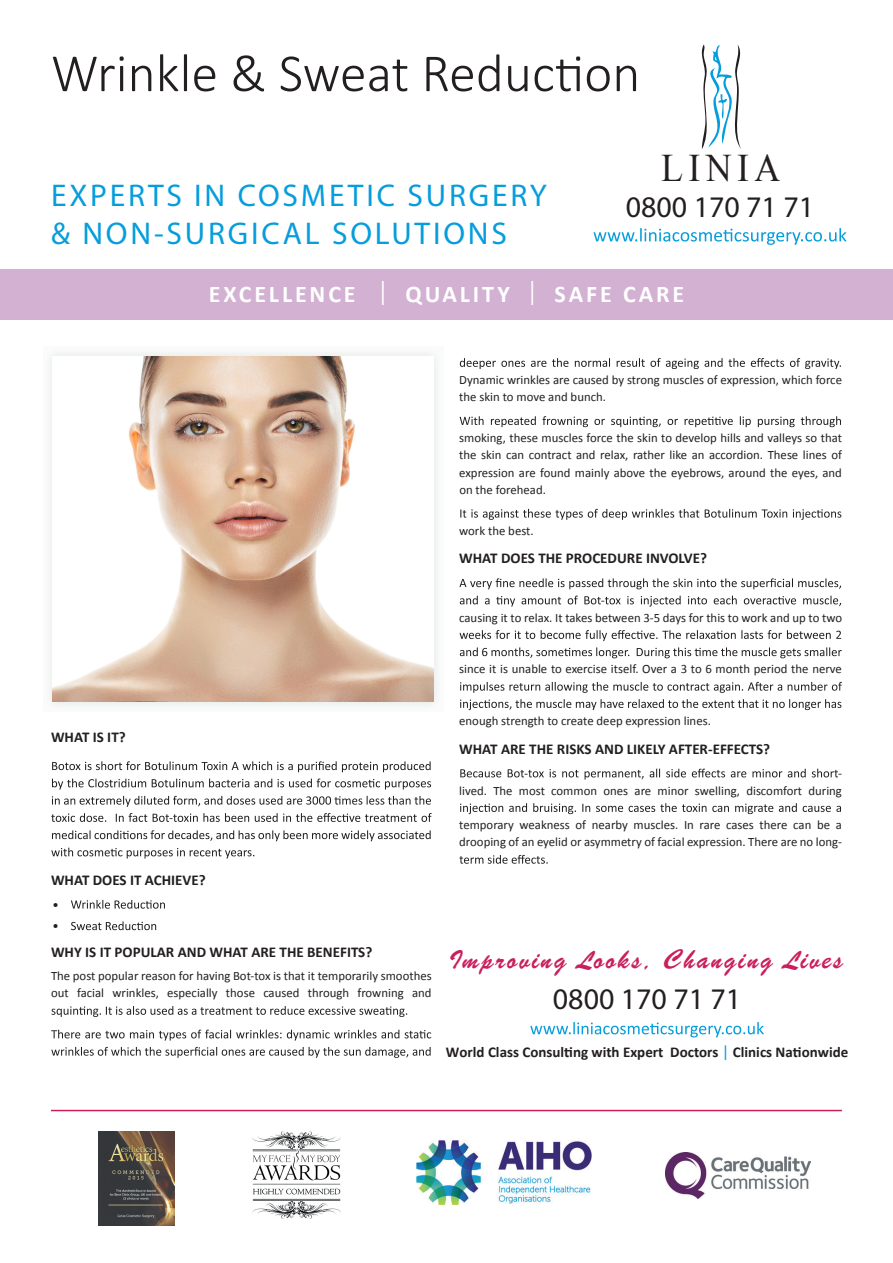
<style>
.page{position:relative;width:893px;height:1263px;background:#fff}
.page>*{position:absolute;margin:0;border:0;box-sizing:border-box;transform-origin:0 0}
.t1{font:39px "Times New Roman";letter-spacing:.15em;color:#231f20;scale:.92 1}
.t2{font:31.5px/37.8px "Myriad Pro";letter-spacing:.09em;color:#069ddc}
.t3{font:30px "Myriad Pro";color:#231f20}
.t4{font:26.25px "Brush Script BT";letter-spacing:.095em;color:#ca1f5c}
.t5{font:700 24px "Calibri";letter-spacing:.12em;color:#fff}
.t6{font:700 15px "Calibri";color:#231f20}
.t7{font:12.75px/17.2px "Calibri";color:#231f20}
.s1{font-family:"Myriad Pro";font-weight:400}
.s2{font-weight:400;font-size:16.5px;color:#069ddc}
</style>
<div class="page">
<div style="left:43px;top:346px;width:401px;height:365px;background:#f6f7f7"></div>
<svg style="left:53px;top:54px;width:583px;height:37px"></svg>
<svg style="left:52px;top:761px;width:379px;height:11px"></svg>
<svg style="left:52px;top:778px;width:379px;height:11px"></svg>
<svg style="left:52px;top:796px;width:379px;height:11px"></svg>
<svg style="left:51px;top:813px;width:381px;height:9px"></svg>
<svg style="left:52px;top:830px;width:379px;height:11px"></svg>
<svg style="left:51px;top:848px;width:203px;height:10px"></svg>
<svg style="left:71px;top:900px;width:94px;height:9px"></svg>
<svg style="left:71px;top:921px;width:85px;height:9px"></svg>
<svg style="left:52px;top:1006px;width:355px;height:11px"></svg>
<svg style="left:51px;top:1029px;width:380px;height:11px"></svg>
<svg style="left:51px;top:1047px;width:380px;height:11px"></svg>
<svg style="left:701px;top:45px;width:40px;height:104px"></svg>
<svg style="left:594px;top:228px;width:252px;height:17px"></svg>
<svg style="left:460px;top:358px;width:381px;height:11px"></svg>
<svg style="left:460px;top:416px;width:381px;height:11px"></svg>
<svg style="left:460px;top:509px;width:381px;height:11px"></svg>
<svg style="left:459px;top:578px;width:382px;height:11px"></svg>
<svg style="left:460px;top:596px;width:381px;height:11px"></svg>
<svg style="left:460px;top:630px;width:381px;height:11px"></svg>
<svg style="left:460px;top:647px;width:382px;height:11px"></svg>
<svg style="left:460px;top:682px;width:382px;height:11px"></svg>
<svg style="left:460px;top:699px;width:381px;height:11px"></svg>
<svg style="left:460px;top:769px;width:381px;height:11px"></svg>
<svg style="left:460px;top:803px;width:381px;height:11px"></svg>
<svg style="left:459px;top:855px;width:89px;height:9px"></svg>
<img style="left:99px;top:1131px;width:75px;height:94px">
<img style="left:252px;top:1131px;width:89px;height:88px">
<img style="left:417px;top:1140px;width:174px;height:64px">
<img style="left:665px;top:1153px;width:145px;height:45px">
<hr style="left:51px;top:1110px;width:791px;height:1px;background:#ca1f5c">
<svg style="left:530px;top:1022px;width:234px;height:15px"></svg>
<div style="left:0;top:269px;width:893px;height:50px;background:#d2b1d3"></div>
<img style="left:53px;top:356px;width:381px;height:346px">
<h2 class="t2" style="left:51px;top:176px;width:497px">EXPERTS IN COSMETIC SURGERY &amp; NON-SURGICAL SOLUTIONS</h2>
<h1 class="t1" style="left:661px;top:142px;width:131px">LINIA</h1>
<h3 class="t3" style="left:626px;top:189px;width:190px">0800 170 71 71</h3>
<h3 class="t5" style="left:209px;top:279px;width:477px">EXCELLENCE <span class="s1">|</span> QUALITY <span class="s1">|</span> SAFE CARE</h3>
<p class="t7" style="left:459px;top:371px;width:384px">Dynamic wrinkles are caused by strong muscles of expression, which force the skin to move and bunch.</p>
<p class="t7" style="left:459px;top:429px;width:384px;text-align:justify">smoking, these muscles force the skin to develop hills and valleys so that the skin can contract and relax, rather like an accordion. These lines of expression are found mainly above the eyebrows, around the eyes, and on the forehead.</p>
<p class="t7" style="left:459px;top:522px;width:76px">work the best.</p>
<p class="t6" style="left:459px;top:549px;width:249px">WHAT DOES THE PROCEDURE INVOLVE?</p>
<p class="t7" style="left:459px;top:609px;width:384px">causing it to relax. It takes between 3-5 days for this to work and up to two</p>
<p class="t7" style="left:459px;top:660px;width:384px">since it is unable to exercise itself. Over a 3 to 6 month period the nerve</p>
<p class="t6" style="left:51px;top:727px;width:76px">WHAT IS IT?</p>
<p class="t6" style="left:51px;top:870px;width:156px">WHAT DOES IT ACHIEVE?</p>
<p class="t7" style="left:53px;top:894px;width:8px;line-height:21.5px">• •</p>
<p class="t6" style="left:51px;top:942px;width:323px">WHY IS IT POPULAR AND WHAT ARE THE BENEFITS?</p>
<p class="t7" style="left:51px;top:967px;width:382px">The post popular reason for having Bot-tox is that it temporarily smoothes out facial wrinkles, especially those caused through frowning and</p>
<p class="t7" style="left:459px;top:712px;width:253px">enough strength to create deep expression lines.</p>
<p class="t6" style="left:459px;top:739px;width:312px">WHAT ARE THE RISKS AND LIKELY AFTER-EFFECTS?</p>
<p class="t7" style="left:459px;top:782px;width:384px">lived. The most common ones are minor swelling, discomfort during</p>
<p class="t7" style="left:459px;top:816px;width:384px">temporary weakness of nearby muscles. In rare cases there can be a drooping of an eyelid or asymmetry of facial expression. There are no long-</p>
<h3 class="t4" style="left:448px;top:944px;width:396px">Improving Looks, Changing Lives</h3>
<h3 class="t3" style="left:553px;top:980px;width:190px">0800 170 71 71</h3>
<p class="t6" style="left:446px;top:1042px;width:404px">World Class Consulting with Expert Doctors <span class="s2">|</span> Clinics Nationwide</p>
</div>
